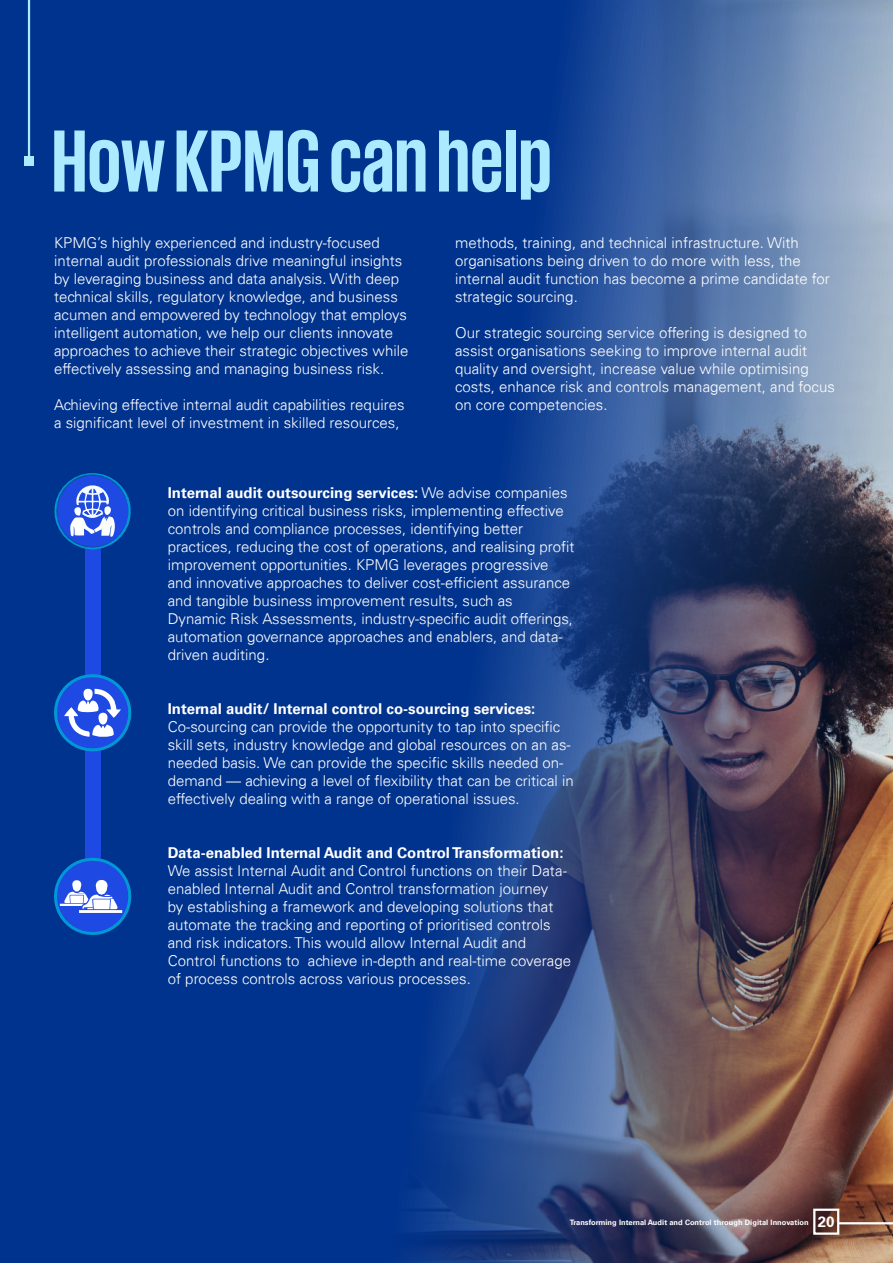
<style>
.page{position:relative;width:893px;height:1263px;background:#00338d}
.page>*{position:absolute;margin:0;border:0;box-sizing:border-box;transform-origin:0 0}
.t1{font:700 90px "KPMG";color:#aceaff}
.t2{font:300 15px/18px "Univers 45";color:#fff}
.t3{font:700 15px "Univers 65";color:#fff}
.t4{font:700 7.5px "Univers 65";letter-spacing:.005em;color:#fff}
.s1{font-family:"Univers 45";font-weight:300}
.s2{font-size:15px}
</style>
<div class="page">
<img style="left:411px;top:0;width:482px;height:1263px">
<hr style="left:28px;top:0;width:2px;height:163px;background:#aceaff">
<div style="left:24px;top:156px;width:10px;height:10px;background:#aceaff"></div>
<div style="left:85px;top:525px;width:15px;height:350px;background:#1e49e2"></div>
<svg style="left:55px;top:473px;width:76px;height:76px"></svg>
<svg style="left:54px;top:856px;width:78px;height:79px"></svg>
<svg style="left:54px;top:673px;width:78px;height:80px"></svg>
<hr style="left:838px;top:1222px;width:55px;height:2px;background:#fff">
<div style="left:813px;top:1208px;width:26px;height:27px;border:2px solid #fff"></div>
<h1 class="t1" style="left:52px;top:116px;width:502px">How KPMG can help</h1>
<p class="t2" style="left:54px;top:234px;width:356px">KPMG’s highly experienced and industry-focused internal audit professionals drive meaningful insights by leveraging business and data analysis. With deep technical skills, regulatory knowledge, and business acumen and empowered by technology that employs intelligent automation, we help our clients innovate approaches to achieve their strategic objectives while effectively assessing and managing business risk.</p>
<p class="t2" style="left:54px;top:396px;width:352px">Achieving effective internal audit capabilities requires a significant level of investment in skilled resources,</p>
<p class="t2" style="left:455px;top:234px;width:376px">methods, training, and technical infrastructure. With organisations being driven to do more with less, the internal audit function has become a prime candidate for strategic sourcing.</p>
<p class="t2" style="left:455px;top:324px;width:381px">Our strategic sourcing service offering is designed to assist organisations seeking to improve internal audit quality and oversight, increase value while optimising costs, enhance risk and controls management, and focus on core competencies.</p>
<p class="t3" style="left:168px;top:483px;width:401px">Internal audit outsourcing services: <span class="s1">We advise companies</span></p>
<p class="t2" style="left:168px;top:501px;width:408px">on identifying critical business risks, implementing effective controls and compliance processes, identifying better practices, reducing the cost of operations, and realising profit improvement opportunities. KPMG leverages progressive and innovative approaches to deliver cost-efficient assurance and tangible business improvement results, such as Dynamic Risk Assessments, industry-specific audit offerings, automation governance approaches and enablers, and data&shy;driven auditing.</p>
<p class="t3" style="left:168px;top:699px;width:369px">Internal audit/ Internal control co-sourcing services:</p>
<p class="t2" style="left:168px;top:717px;width:407px">Co-sourcing can provide the opportunity to tap into specific skill sets, industry knowledge and global resources on an as&shy;needed basis. We can provide the specific skills needed on&shy;demand — achieving a level of flexibility that can be critical in effectively dealing with a range of operational issues.</p>
<p class="t3" style="left:168px;top:843px;width:397px">Data-enabled Internal Audit and Control Transformation:</p>
<p class="t2" style="left:168px;top:861px;width:405px">We assist Internal Audit and Control functions on their Data&shy;enabled Internal Audit and Control transformation journey<br>by establishing a framework and developing solutions that automate the tracking and reporting of prioritised controls and risk indicators. This would allow Internal Audit and Control functions to achieve in-depth and real-time coverage of process controls across various processes.</p>
<p class="t4" style="left:570px;top:1218px;width:266px">Transforming Internal Audit and Control through Digital Innovation <span class="s2">20</span></p>
</div>
